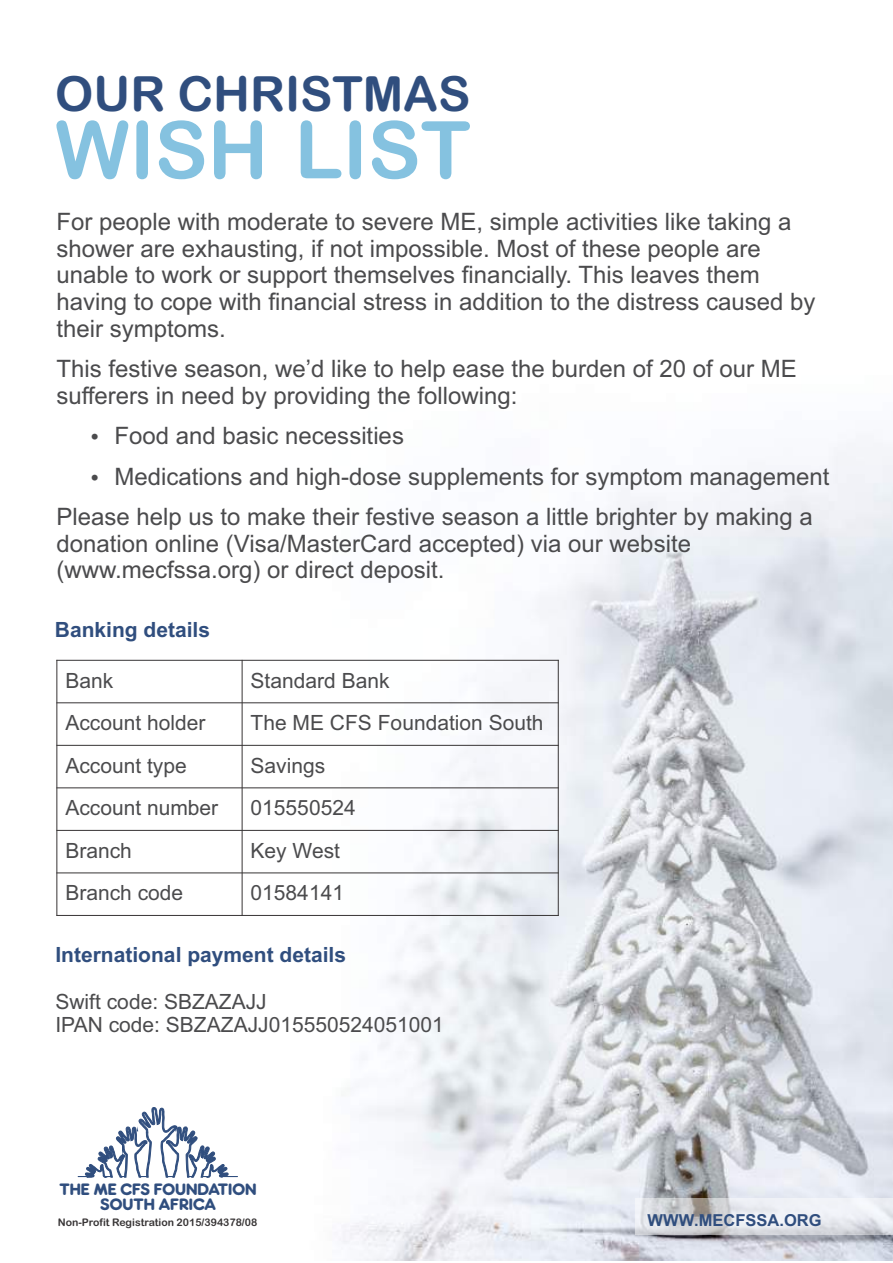
<style>
.page{position:relative;width:893px;height:1263px;background:#fff}
.page>*{position:absolute;margin:0;border:0;box-sizing:border-box;transform-origin:0 0}
.t1{font:79.65px "Arial Rounded MT Bold";color:#85c2e0}
.t2{font:48.45px "Arial Rounded MT Bold";color:#304e7e}
.t3{font:24px/26.8px "Arial";color:#4b4b4d}
.t4{font:21px/23.4px "Arial";color:#4b4b4d}
.t5{font:700 21px "Arial";color:#304e7e}
.t6{font:700 16.5px "Arial";color:#304e7e}
.t7{font:15.3px/15.3px "Rocko Ultra FLF";color:#304e7e;text-align:center}
.t8{font:10.5px "Arial Rounded MT Bold";color:#373435}
</style>
<div class="page">
<img style="left:279px;top:443px;width:613px;height:817px">
<hr style="left:56px;top:660px;width:1px;height:256px;background:#373435">
<hr style="left:242px;top:660px;width:1px;height:256px;background:#373435">
<hr style="left:558px;top:660px;width:1px;height:256px;background:#373435">
<hr style="left:56px;top:915px;width:503px;height:1px;background:#373435">
<hr style="left:56px;top:872px;width:503px;height:1px;background:#373435">
<hr style="left:56px;top:830px;width:503px;height:1px;background:#373435">
<hr style="left:56px;top:787px;width:503px;height:1px;background:#373435">
<hr style="left:56px;top:745px;width:503px;height:1px;background:#373435">
<hr style="left:56px;top:702px;width:503px;height:1px;background:#373435">
<hr style="left:56px;top:660px;width:503px;height:1px;background:#373435">
<div style="left:635px;top:1199px;width:258px;height:36px;background:#fefefe;opacity:.5"></div>
<svg style="left:78px;top:1107px;width:160px;height:71px"></svg>
<h2 class="t2" style="left:55px;top:75px;width:417px">OUR CHRISTMAS</h2>
<h1 class="t1" style="left:55px;top:120px;width:417px">WISH LIST</h1>
<p class="t3" style="left:56px;top:210px;width:761px">For people with moderate to severe ME, simple activities like taking a shower are exhausting, if not impossible. Most of these people are unable to work or support themselves financially. This leaves them having to cope with financial stress in addition to the distress caused by their symptoms.</p>
<p class="t3" style="left:56px;top:358px;width:742px">This festive season, we’d like to help ease the burden of 20 of our ME sufferers in need by providing the following:</p>
<p class="t3" style="left:115px;top:425px;width:291px">Food and basic necessities</p>
<p class="t3" style="left:115px;top:465px;width:716px">Medications and high-dose supplements for symptom management</p>
<p class="t3" style="left:56px;top:505px;width:758px">Please help us to make their festive season a little brighter by making a</p>
<p class="t3" style="left:56px;top:532px;width:636px">donation online (Visa/MasterCard accepted) via our website (www.mecfssa.org) or direct deposit.</p>
<p class="t5" style="left:55px;top:622px;width:157px">Banking details</p>
<p class="t4" style="left:65px;top:671px;width:49px">Bank</p>
<p class="t4" style="left:251px;top:671px;width:140px">Standard Bank</p>
<p class="t4" style="left:65px;top:713px;width:142px">Account holder</p>
<p class="t4" style="left:251px;top:713px;width:294px">The ME CFS Foundation South</p>
<p class="t4" style="left:65px;top:756px;width:123px">Account type</p>
<p class="t4" style="left:251px;top:756px;width:76px">Savings</p>
<p class="t4" style="left:65px;top:798px;width:154px">Account number</p>
<p class="t4" style="left:251px;top:798px;width:107px">015550524</p>
<p class="t4" style="left:65px;top:841px;width:68px">Branch</p>
<p class="t4" style="left:251px;top:841px;width:91px">Key West</p>
<p class="t4" style="left:65px;top:883px;width:119px">Branch code</p>
<p class="t4" style="left:251px;top:883px;width:95px">01584141</p>
<p class="t5" style="left:55px;top:947px;width:292px">International payment details</p>
<p class="t4" style="left:55px;top:992px;width:390px">Swift code: SBZAZAJJ<br>IPAN code: SBZAZAJJ015550524051001</p>
<p class="t7" style="left:59px;top:1181px;width:199px">THE ME CFS FOUNDATION<br>SOUTH AFRICA</p>
<p class="t8" style="left:58px;top:1218px;width:201px">Non-Profit Registration 2015/394378/08</p>
<p class="t6" style="left:647px;top:1214px;width:176px">WWW.MECFSSA.ORG</p>
</div>
